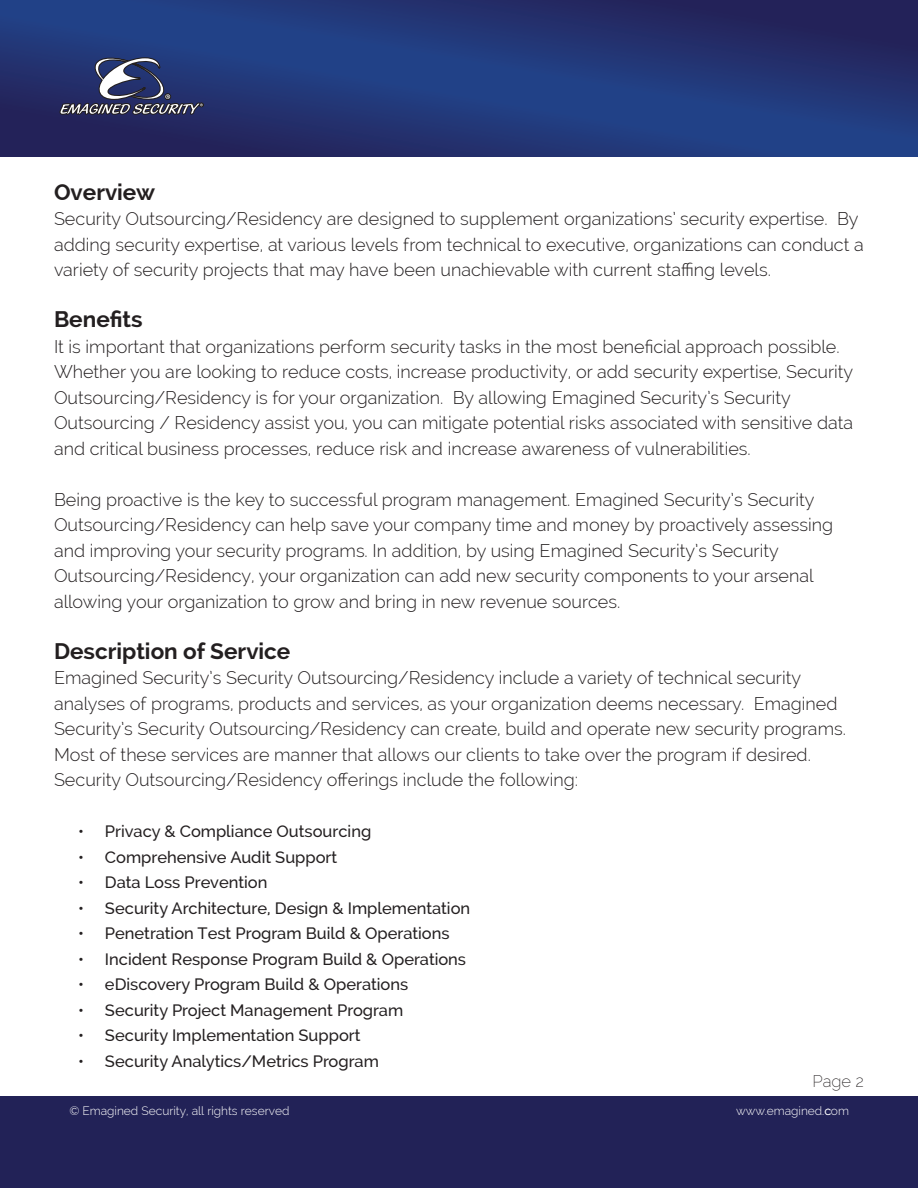
<style>
.page{position:relative;width:918px;height:1188px;background:#fff}
.page>*{position:absolute;margin:0;border:0;box-sizing:border-box;transform-origin:0 0}
.t1{font:700 22.5px "Raleway";color:#231f20}
.t2{font:300 18px/25.5px "Raleway";color:#231f20}
.t3{font:500 16.5px "Raleway";color:#231f20}
.t4{font:200 16.5px "Raleway";color:#231f20}
.t5{font:300 12px "Raleway";color:#fff}
</style>
<div class="page">
<div style="left:0;top:1096px;width:918px;height:92px;background:#222257"></div>
<svg style="left:0;top:0;width:918px;height:157px;background:#223575"></svg>
<svg style="left:58px;top:0;width:147px;height:157px;background:#2e3c74"></svg>
<p class="t1" style="left:54px;top:179px;width:103px">Overview</p>
<p class="t2" style="left:54px;top:206px;width:811px">Security Outsourcing/Residency are designed to supplement organizations’ security expertise. By adding security expertise, at various levels from technical to executive, organizations can conduct a variety of security projects that may have been unachievable with current staffing levels.</p>
<p class="t1" style="left:54px;top:307px;width:90px">Benefits</p>
<p class="t2" style="left:54px;top:334px;width:801px">It is important that organizations perform security tasks in the most beneficial approach possible.<br>Whether you are looking to reduce costs, increase productivity, or add security expertise, Security Outsourcing/Residency is for your organization. By allowing Emagined Security’s Security Outsourcing / Residency assist you, you can mitigate potential risks associated with sensitive data and critical business processes, reduce risk and increase awareness of vulnerabilities.</p>
<p class="t2" style="left:54px;top:487px;width:781px">Being proactive is the key to successful program management. Emagined Security’s Security Outsourcing/Residency can help save your company time and money by proactively assessing and improving your security programs. In addition, by using Emagined Security’s Security Outsourcing/Residency, your organization can add new security components to your arsenal allowing your organization to grow and bring in new revenue sources.</p>
<p class="t1" style="left:54px;top:638px;width:238px">Description of Service</p>
<p class="t2" style="left:54px;top:665px;width:794px">Emagined Security’s Security Outsourcing/Residency include a variety of technical security analyses of programs, products and services, as your organization deems necessary. Emagined Security’s Security Outsourcing/Residency can create, build and operate new security programs.<br>Most of these services are manner that allows our clients to take over the program if desired.<br>Security Outsourcing/Residency offerings include the following:</p>
<p class="t3" style="left:78px;top:822px;width:295px">• Privacy &amp; Compliance Outsourcing</p>
<p class="t3" style="left:78px;top:848px;width:261px">• Comprehensive Audit Support</p>
<p class="t3" style="left:78px;top:873px;width:191px">• Data Loss Prevention</p>
<p class="t3" style="left:78px;top:899px;width:394px">• Security Architecture, Design &amp; Implementation</p>
<p class="t3" style="left:78px;top:924px;width:373px">• Penetration Test Program Build &amp; Operations</p>
<p class="t3" style="left:78px;top:950px;width:390px">• Incident Response Program Build &amp; Operations</p>
<p class="t3" style="left:78px;top:975px;width:332px">• eDiscovery Program Build &amp; Operations</p>
<p class="t3" style="left:78px;top:1001px;width:327px">• Security Project Management Program</p>
<p class="t3" style="left:78px;top:1026px;width:284px">• Security Implementation Support</p>
<p class="t3" style="left:78px;top:1052px;width:302px">• Security Analytics/Metrics Program</p>
<p class="t4" style="left:813px;top:1072px;width:53px">Page 2</p>
<p class="t5" style="left:69px;top:1103px;width:222px">© Emagined Security, all rights reserved</p>
<p class="t5" style="left:736px;top:1104px;width:114px">www.emagined.com</p>
</div>
